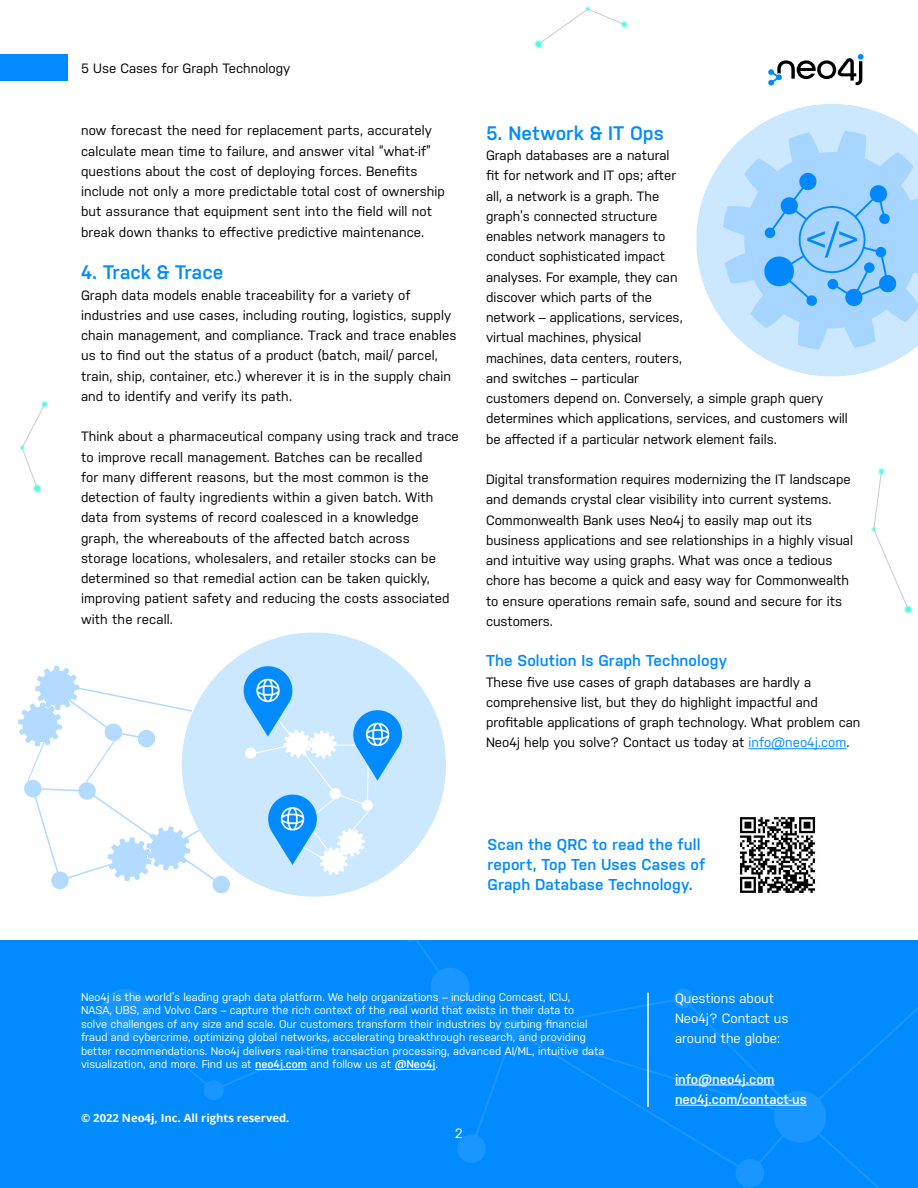
<style>
.page{position:relative;width:918px;height:1188px;background:#fff}
.page>*{position:absolute;margin:0;border:0;box-sizing:border-box;transform-origin:0 0}
.H2_Headline{font:600 19.5px "Nudista";color:#018bff}
.H2_Headline-2{font:600 15.75px/20.2px "Nudista";letter-spacing:.005em;color:#018bff}
.Body_text{font:13.5px/20.2px "Nudista";color:#000}
.Body_text-2{font:13.5px/20.2px "Nudista";color:#fff}
.Body_text-3{font:600 13.5px/20.2px "Nudista";color:#fff}
.Copyright{font:11.25px/13.5px "Nudista";color:#fff}
.Copyright-2{font:700 11.25px "Open Sans";color:#fff}
.s1{color:#018bff}
.s2{font-weight:600}
</style>
<div class="page">
<div style="left:0;top:941px;width:918px;height:247px;background:#018bff"></div>
<svg style="left:97px;top:940px;width:821px;height:248px"></svg>
<svg style="left:19px;top:400px;width:30px;height:93px"></svg>
<svg style="left:534px;top:6px;width:94px;height:43px"></svg>
<svg style="left:871px;top:467px;width:42px;height:147px"></svg>
<svg style="left:18px;top:666px;width:118px;height:224px"></svg>
<hr style="left:749px;top:748px;width:97px;height:1px;background:#018bff">
<hr style="left:255px;top:1069px;width:52px;height:1px;background:#fff">
<hr style="left:395px;top:1069px;width:41px;height:1px;background:#fff">
<hr style="left:675px;top:1085px;width:100px;height:1px;background:#fff">
<hr style="left:675px;top:1105px;width:132px;height:1px;background:#fff">
<hr style="left:647px;top:993px;width:2px;height:114px;background:#fff">
<img style="left:696px;top:104px;width:222px;height:273px">
<img style="left:136px;top:632px;width:310px;height:265px">
<img style="left:740px;top:817px;width:75px;height:76px">
<div style="left:0;top:54px;width:68px;height:27px;background:#018bff"></div>
<svg style="left:768px;top:54px;width:96px;height:32px"></svg>
<p class="Body_text" style="left:81px;top:58px;width:211px">5 Use Cases for Graph Technology</p>
<p class="Body_text" style="left:81px;top:120px;width:366px">now forecast the need for replacement parts, accurately calculate mean time to failure, and answer vital “what-if” questions about the cost of deploying forces. Benefits include not only a more predictable total cost of ownership but assurance that equipment sent into the field will not break down thanks to effective predictive maintenance.</p>
<p class="H2_Headline" style="left:81px;top:261px;width:144px">4. Track &amp; Trace</p>
<p class="Body_text" style="left:81px;top:285px;width:377px">Graph data models enable traceability for a variety of industries and use cases, including routing, logistics, supply chain management, and compliance. Track and trace enables us to find out the status of a product (batch, mail/ parcel, train, ship, container, etc.) wherever it is in the supply chain and to identify and verify its path.</p>
<p class="Body_text" style="left:81px;top:426px;width:379px">Think about a pharmaceutical company using track and trace to improve recall management. Batches can be recalled<br>for many different reasons, but the most common is the detection of faulty ingredients within a given batch. With data from systems of record coalesced in a knowledge graph, the whereabouts of the affected batch across storage locations, wholesalers, and retailer stocks can be determined so that remedial action can be taken quickly, improving patient safety and reducing the costs associated with the recall.</p>
<p class="H2_Headline" style="left:486px;top:122px;width:179px">5. Network &amp; IT Ops</p>
<p class="Body_text" style="left:486px;top:145px;width:363px">Graph databases are a natural<br>fit for network and IT ops; after<br>all, a network is a graph. The<br>graph’s connected structure<br>enables network managers to<br>conduct sophisticated impact<br>analyses. For example, they can<br>discover which parts of the<br>network – applications, services,<br>virtual machines, physical<br>machines, data centers, routers,<br>and switches – particular<br>customers depend on. Conversely, a simple graph query determines which applications, services, and customers will be affected if a particular network element fails.</p>
<p class="Body_text" style="left:486px;top:469px;width:369px">Digital transformation requires modernizing the IT landscape and demands crystal clear visibility into current systems.<br>Commonwealth Bank uses Neo4j to easily map out its business applications and see relationships in a highly visual and intuitive way using graphs. What was once a tedious chore has become a quick and easy way for Commonwealth to ensure operations remain safe, sound and secure for its customers.</p>
<p class="H2_Headline-2" style="left:486px;top:651px;width:243px">The Solution Is Graph Technology</p>
<p class="Body_text" style="left:486px;top:672px;width:376px">These five use cases of graph databases are hardly a comprehensive list, but they do highlight impactful and profitable applications of graph technology. What problem can Neo4j help you solve? Contact us today at <span class="s1">info@neo4j.com</span>.</p>
<p class="H2_Headline-2" style="left:488px;top:834px;width:219px">Scan the QRC to read the full report, Top Ten Uses Cases of<br>Graph Database Technology.</p>
<p class="Copyright" style="left:81px;top:990px;width:525px">Neo4j is the world’s leading graph data platform. We help organizations – including Comcast, ICIJ,<br>NASA, UBS, and Volvo Cars – capture the rich context of the real world that exists in their data to<br>solve challenges of any size and scale. Our customers transform their industries by curbing financial fraud and cybercrime, optimizing global networks, accelerating breakthrough research, and providing better recommendations. Neo4j delivers real-time transaction processing, advanced AI/ML, intuitive data visualization, and more. Find us at <span class="s2">neo4j.com</span> and follow us at <span class="s2">@Neo4j</span>.</p>
<p class="Copyright-2" style="left:81px;top:1110px;width:210px">© 2022 Neo4j, Inc. All rights reserved.</p>
<p class="Body_text-2" style="left:455px;top:1123px;width:10px">2</p>
<p class="Body_text-2" style="left:675px;top:988px;width:115px">Questions about<br>Neo4j? Contact us around the globe:</p>
<p class="Body_text-3" style="left:675px;top:1069px;width:133px">info@neo4j.com neo4j.com/contact-us</p>
</div>
